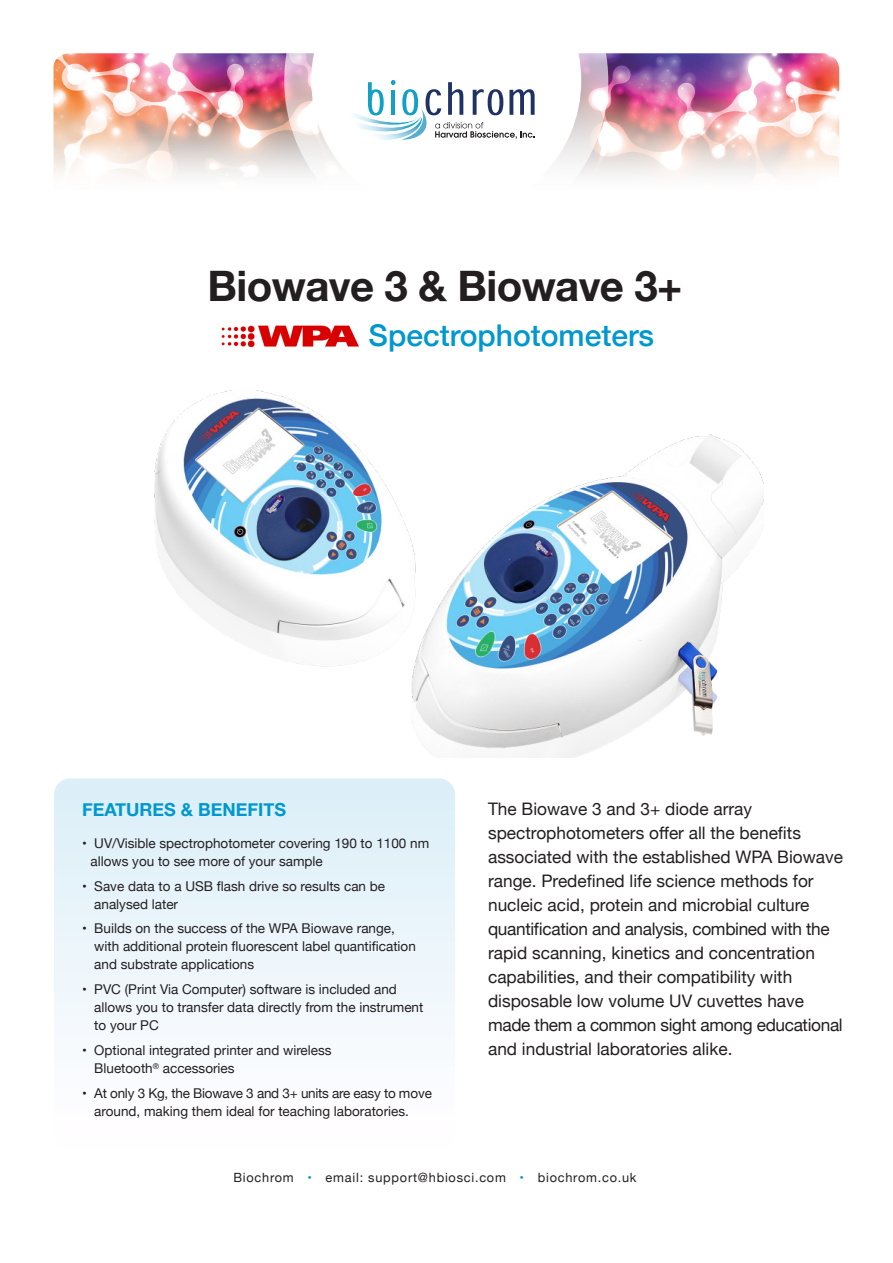
<style>
.page{position:relative;width:893px;height:1263px;background:#fff}
.page>*{position:absolute;margin:0;border:0;box-sizing:border-box;transform-origin:0 0}
.BTX_Header{font:700 42px "Helvetica Neue";letter-spacing:-.015em;color:#231f20}
.BTX_Sub_Head{font:500 30px "Helvetica Neue";color:#0098ce}
.t1{font:700 18px "Helvetica Neue";color:#0098ce}
.Copy_-_Body{font:17.25px/24px "Helvetica Neue";color:#231f20}
.Copy_-_Body-2{font:13.5px/18px "Helvetica Neue";color:#231f20}
.Copy_-_Body-3{font:12.75px "Helvetica Neue";letter-spacing:.06em;color:#231f20}
.s1{color:#0098ce}
</style>
<div class="page">
<img style="left:54px;top:53px;width:230px;height:124px">
<img style="left:608px;top:53px;width:231px;height:123px">
<svg style="left:284px;top:53px;width:324px;height:124px"></svg>
<svg style="left:311px;top:53px;width:270px;height:124px"></svg>
<svg style="left:349px;top:80px;width:186px;height:61px"></svg>
<img style="left:155px;top:390px;width:609px;height:367px">
<svg style="left:54px;top:778px;width:401px;height:250px"></svg>
<img style="left:221px;top:325px;width:138px;height:22px">
<p class="BTX_Header" style="left:208px;top:253px;width:476px">Biowave 3 &amp; Biowave 3+</p>
<p class="BTX_Sub_Head" style="left:369px;top:311px;width:287px">Spectrophotometers</p>
<p class="t1" style="left:82px;top:796px;width:206px">FEATURES &amp; BENEFITS</p>
<p class="Copy_-_Body-2" style="left:91px;top:835px;width:340px;text-indent:-8px">• UV/Visible spectrophotometer covering 190 to 1100 nm allows you to see more of your sample</p>
<p class="Copy_-_Body-2" style="left:94px;top:878px;width:292px;text-indent:-12px">• Save data to a USB flash drive so results can be analysed later</p>
<p class="Copy_-_Body-2" style="left:94px;top:920px;width:323px;text-indent:-12px">• Builds on the success of the WPA Biowave range, with additional protein fluorescent label quantification and substrate applications</p>
<p class="Copy_-_Body-2" style="left:94px;top:981px;width:331px;text-indent:-12px">• PVC (Print Via Computer) software is included and allows you to transfer data directly from the instrument to your PC</p>
<p class="Copy_-_Body-2" style="left:94px;top:1042px;width:239px;text-indent:-12px">• Optional integrated printer and wireless<br>Bluetooth<sup>®</sup> accessories</p>
<p class="Copy_-_Body-2" style="left:94px;top:1085px;width:339px;text-indent:-12px">• At only 3 Kg, the Biowave 3 and 3+ units are easy to move around, making them ideal for teaching laboratories.</p>
<p class="Copy_-_Body" style="left:488px;top:798px;width:356px">The Biowave 3 and 3+ diode array spectrophotometers offer all the benefits associated with the established WPA Biowave range. Predefined life science methods for nucleic acid, protein and microbial culture quantification and analysis, combined with the rapid scanning, kinetics and concentration capabilities, and their compatibility with disposable low volume UV cuvettes have made them a common sight among educational and industrial laboratories alike.</p>
<p class="Copy_-_Body-3" style="left:233px;top:1168px;width:405px">Biochrom <span class="s1">•</span> email: support@hbiosci.com <span class="s1">•</span> biochrom.co.uk</p>
</div>
